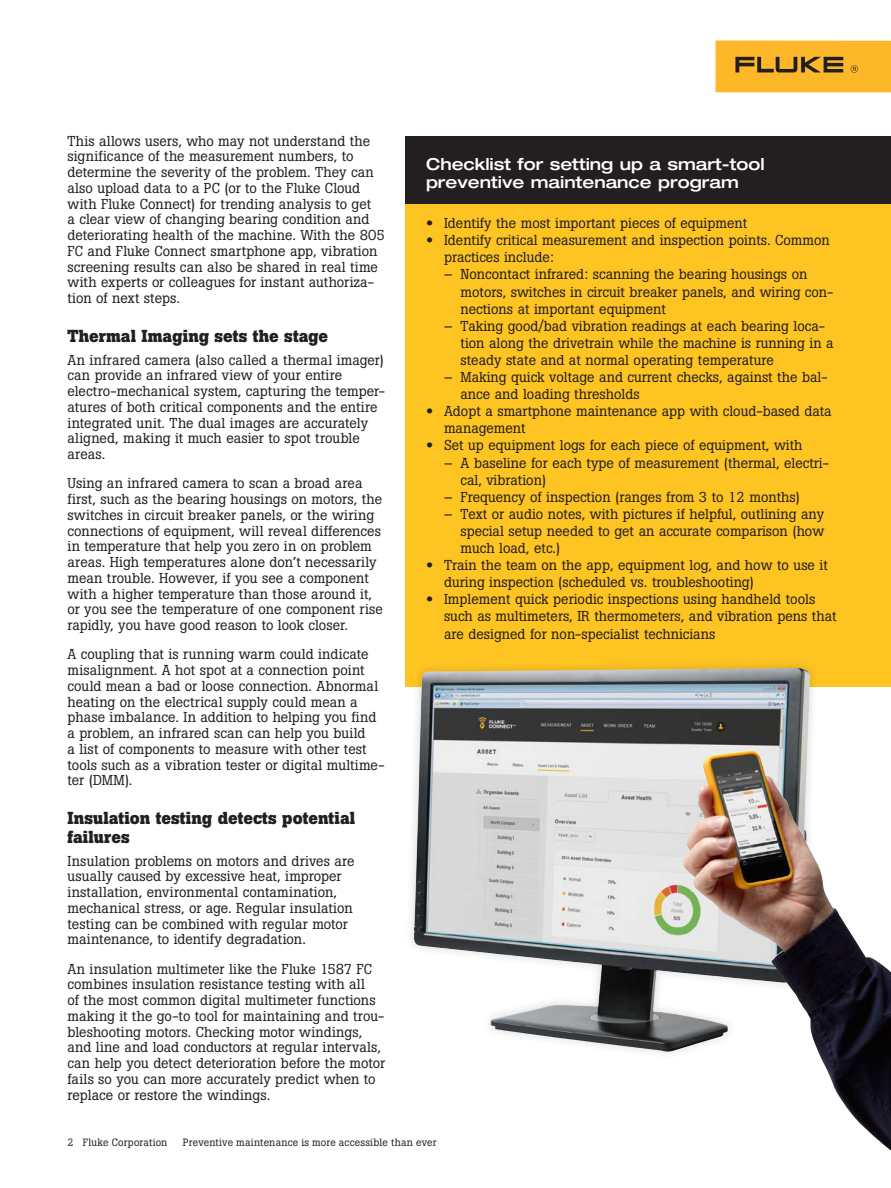
<style>
.page{position:relative;width:891px;height:1188px;background:#fff}
.page>*{position:absolute;margin:0;border:0;box-sizing:border-box;transform-origin:0 0}
.Subhead_1{font:700 17.25px/18.8px "Boton Pro";letter-spacing:.005em;color:#231f20}
._1st_level_Subhead{font:500 expanded 16.5px/18px "Helvetica Neue LT Pro";color:#fff}
.Body{font:14.25px/15.8px "Boton Pro";letter-spacing:.005em;color:#231f20}
.bullet_copy{font:14.25px/17.1px "Boton Pro";color:#231f20}
.Caption_Footer{font:10.5px "Boton Pro";letter-spacing:.02em;color:#231f20}
.s1{font-family:"Helvetica Neue LT Pro";font-stretch:expanded}
</style>
<div class="page">
<div style="left:716px;top:40px;width:175px;height:52px;background:#fcb828"></div>
<svg style="left:735px;top:57px;width:108px;height:15px"></svg>
<svg style="left:851px;top:65px;width:7px;height:8px"></svg>
<div style="left:405px;top:136px;width:486px;height:551px;background:#fec422"></div>
<div style="left:405px;top:136px;width:486px;height:68px;background:#231f20"></div>
<div style="left:404px;top:658px;width:416px;height:403px;background:#231f20;opacity:.18"></div>
<img style="left:414px;top:668px;width:396px;height:384px">
<img style="left:682px;top:750px;width:209px;height:401px">
<p class="Body" style="left:68px;top:133px;width:319px">This allows users, who may not understand the significance of the measurement numbers, to determine the severity of the problem. They can also upload data to a PC (or to the Fluke Cloud with Fluke Connect) for trending analysis to get<br>a clear view of changing bearing condition and deteriorating health of the machine. With the 805<br>FC and Fluke Connect smartphone app, vibration screening results can also be shared in real time with experts or colleagues for instant authoriza&shy;tion of next steps.</p>
<p class="Subhead_1" style="left:68px;top:327px;width:262px">Thermal Imaging sets the stage</p>
<p class="Body" style="left:68px;top:352px;width:319px">An infrared camera (also called a thermal imager) can provide an infrared view of your entire electro-mechanical system, capturing the temper&shy;atures of both critical components and the entire integrated unit. The dual images are accurately aligned, making it much easier to spot trouble areas.</p>
<p class="Body" style="left:68px;top:476px;width:317px">Using an infrared camera to scan a broad area first, such as the bearing housings on motors, the switches in circuit breaker panels, or the wiring connections of equipment, will reveal differences in temperature that help you zero in on problem areas. High temperatures alone don’t necessarily mean trouble. However, if you see a component with a higher temperature than those around it, or you see the temperature of one component rise rapidly, you have good reason to look closer.</p>
<p class="Body" style="left:68px;top:647px;width:319px">A coupling that is running warm could indicate misalignment. A hot spot at a connection point could mean a bad or loose connection. Abnormal heating on the electrical supply could mean a phase imbalance. In addition to helping you find a problem, an infrared scan can help you build<br>a list of components to measure with other test tools such as a vibration tester or digital multime&shy;ter (DMM).</p>
<p class="Subhead_1" style="left:68px;top:809px;width:289px">Insulation testing detects potential failures</p>
<p class="Body" style="left:68px;top:853px;width:289px">Insulation problems on motors and drives are usually caused by excessive heat, improper installation, environmental contamination, mechanical stress, or age. Regular insulation testing can be combined with regular motor maintenance, to identify degradation.</p>
<p class="Body" style="left:68px;top:961px;width:319px">An insulation multimeter like the Fluke 1587 FC combines insulation resistance testing with all<br>of the most common digital multimeter functions making it the go-to tool for maintaining and trou&shy;bleshooting motors. Checking motor windings, and line and load conductors at regular intervals, can help you detect deterioration before the motor fails so you can more accurately predict when to replace or restore the windings.</p>
<p class="_1st_level_Subhead" style="left:426px;top:155px;width:340px">Checklist for setting up a smart-tool preventive maintenance program</p>
<p class="bullet_copy" style="left:426px;top:215px;width:323px"><span class="s1">•</span> Identify the most important pieces of equipment</p>
<p class="bullet_copy" style="left:444px;top:232px;width:387px;text-indent:-18px"><span class="s1">•</span> Identify critical measurement and inspection points. Common practices include:</p>
<p class="bullet_copy" style="left:461px;top:266px;width:374px;text-indent:-16px">– Noncontact infrared: scanning the bearing housings on motors, switches in circuit breaker panels, and wiring con&shy;nections at important equipment</p>
<p class="bullet_copy" style="left:461px;top:317px;width:375px;text-indent:-16px">– Taking good/bad vibration readings at each bearing loca&shy;tion along the drivetrain while the machine is running in a steady state and at normal operating temperature</p>
<p class="bullet_copy" style="left:461px;top:369px;width:369px;text-indent:-16px">– Making quick voltage and current checks, against the bal&shy;ance and loading thresholds</p>
<p class="bullet_copy" style="left:444px;top:403px;width:389px;text-indent:-18px"><span class="s1">•</span> Adopt a smartphone maintenance app with cloud-based data management</p>
<p class="bullet_copy" style="left:426px;top:437px;width:378px"><span class="s1">•</span> Set up equipment logs for each piece of equipment, with</p>
<p class="bullet_copy" style="left:461px;top:454px;width:370px;text-indent:-16px">– A baseline for each type of measurement (thermal, electri&shy;cal, vibration)</p>
<p class="bullet_copy" style="left:444px;top:488px;width:357px">– Frequency of inspection (ranges from 3 to 12 months)</p>
<p class="bullet_copy" style="left:461px;top:505px;width:365px;text-align:justify;text-indent:-16px">– Text or audio notes, with pictures if helpful, outlining any special setup needed to get an accurate comparison (how much load, etc.)</p>
<p class="bullet_copy" style="left:444px;top:557px;width:385px;text-indent:-18px"><span class="s1">•</span> Train the team on the app, equipment log, and how to use it during inspection (scheduled vs. troubleshooting)</p>
<p class="bullet_copy" style="left:444px;top:591px;width:394px;text-indent:-18px"><span class="s1">•</span> Implement quick periodic inspections using handheld tools such as multimeters, IR thermometers, and vibration pens that are designed for non-specialist technicians</p>
<p class="Caption_Footer" style="left:68px;top:1136px;width:101px">2 Fluke Corporation</p>
<p class="Caption_Footer" style="left:183px;top:1136px;width:255px">Preventive maintenance is more accessible than ever</p>
</div>
